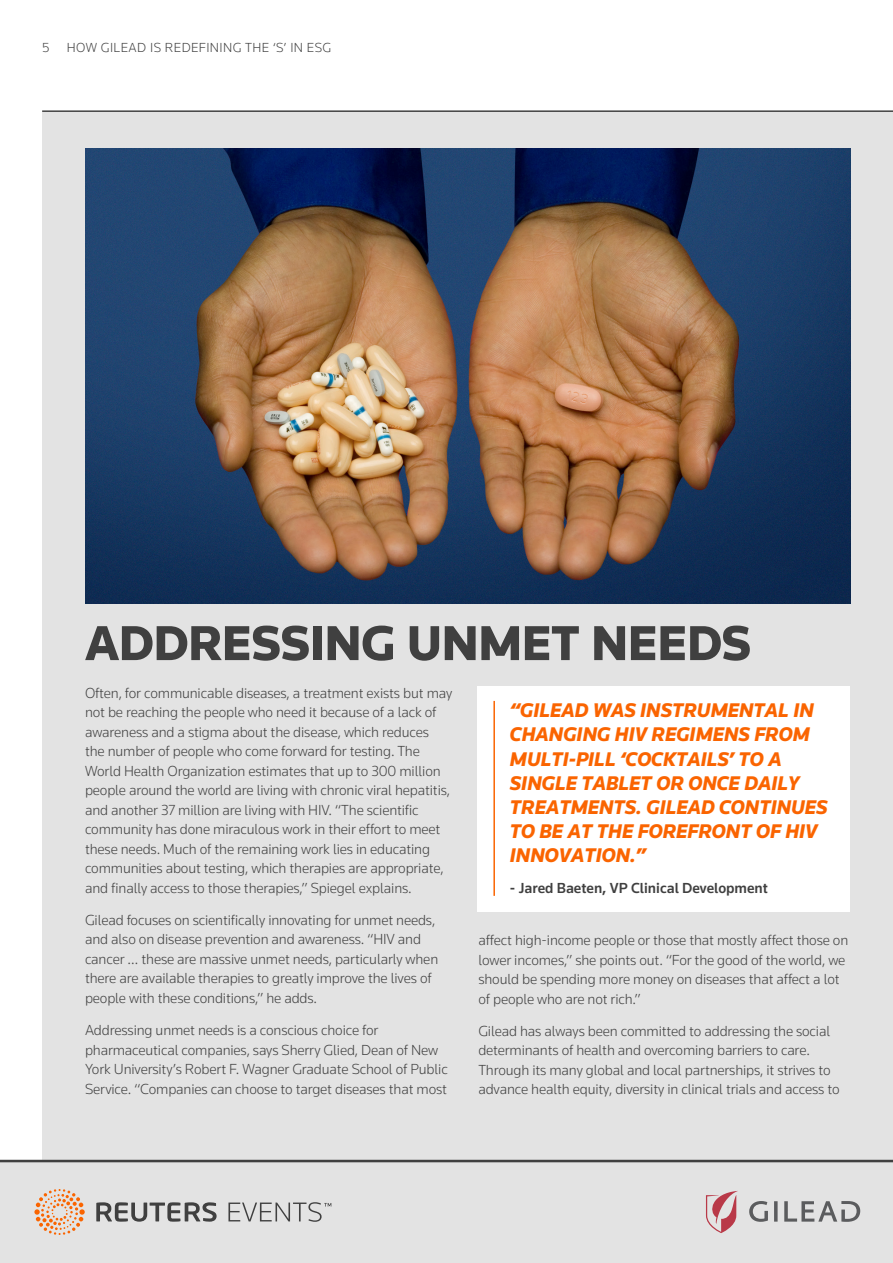
<style>
.page{position:relative;width:893px;height:1263px;background:#fff}
.page>*{position:absolute;margin:0;border:0;box-sizing:border-box;transform-origin:0 0}
.t1{font:900 51px "Knowledge 2017";letter-spacing:-.005em;color:#404040}
.t2{font:italic 900 20.4px/24.2px "Knowledge 2017";color:#fa6400}
.t3{font:300 15px/19.5px "Knowledge 2017";letter-spacing:-.01em;color:#404040}
.t4{font:500 15px "Knowledge 2017";color:#404040}
.t5{font:300 13.5px "Knowledge 2017";letter-spacing:.03em;color:#404040}
</style>
<div class="page">
<div style="left:42px;top:112px;width:851px;height:1151px;background:#e3e3e3"></div>
<hr style="left:42px;top:110px;width:851px;height:2px;background:#404040">
<div style="left:0;top:1161px;width:893px;height:102px;background:#e3e3e3"></div>
<hr style="left:0;top:1160px;width:893px;height:2px;background:#404040">
<svg style="left:96px;top:1202px;width:235px;height:20px"></svg>
<svg style="left:34px;top:1189px;width:51px;height:46px"></svg>
<svg style="left:749px;top:1201px;width:111px;height:21px"></svg>
<svg style="left:706px;top:1191px;width:32px;height:42px"></svg>
<img style="left:85px;top:149px;width:765px;height:455px">
<div style="left:477px;top:686px;width:373px;height:225px;background:#fff"></div>
<hr style="left:493px;top:701px;width:2px;height:195px;background:#fa6400">
<p class="t5" style="left:42px;top:39px;width:9px">5</p>
<p class="t5" style="left:67px;top:39px;width:266px">HOW GILEAD IS REDEFINING THE S‘ ’ IN ESG</p>
<h1 class="t1" style="left:85px;top:612px;width:668px">ADDRESSING UNMET NEEDS</h1>
<p class="t3" style="left:85px;top:683px;width:369px">Often, for communicable diseases a, treatment exists but may not be reaching the people who need it because of a lack of awareness and a stigma about the disease, which reduces the number of people who come forward for testing. The World Health Organization estimates that up to 300 million people around the world are living with chronic viral hepatitis, and another 37 million are living with HIV “. The scientific community has done miraculous work in their effort to meet these needs. Much of the remaining work lies in educating communities about testing, which therapies are appropriate, and finally access to those therapies ” , Spiegel explains.</p>
<p class="t3" style="left:85px;top:910px;width:355px">Gilead focuses on scientifically innovating for unmet needs, and also on disease prevention and awareness “. HIV and cancer … these are massive unmet needs, particularly when there are available therapies to greatly improve the lives of people with these conditions ” , he adds.</p>
<p class="t3" style="left:85px;top:1020px;width:364px">Addressing unmet needs is a conscious choice for pharmaceutical companies, says Sherry Glied, Dean of New York University s’ Robert .F Wagner Graduate School of Public Service “. Companies can choose to target diseases that most</p>
<h2 class="t2" style="left:510px;top:698px;width:319px">“GILEAD WAS INSTRUMENTAL IN<br>CHANGING HIV REGIMENS FROM<br>MULTI-PILL ‘COCKTAILS’ TO A<br>SINGLE TABLET OR ONCE DAILY<br>TREATMENTS. GILEAD CONTINUES<br>TO BE AT THE FOREFRONT OF HIV<br>INNOVATION “.</h2>
<p class="t4" style="left:510px;top:879px;width:260px">- Jared Baeten, VP Clinical Development</p>
<p class="t3" style="left:478px;top:930px;width:371px">affect high-income people or those that mostly affect those on lower incomes ” , she points out “. For the good of the world, we should be spending more money on diseases that affect a lot of people who are not rich“.</p>
<p class="t3" style="left:478px;top:1021px;width:363px">Gilead has always been committed to addressing the social determinants of health and overcoming barriers to care.<br>Through its many global and local partnerships it, strives to advance health equity, diversity in clinical trials and access to</p>
</div>
